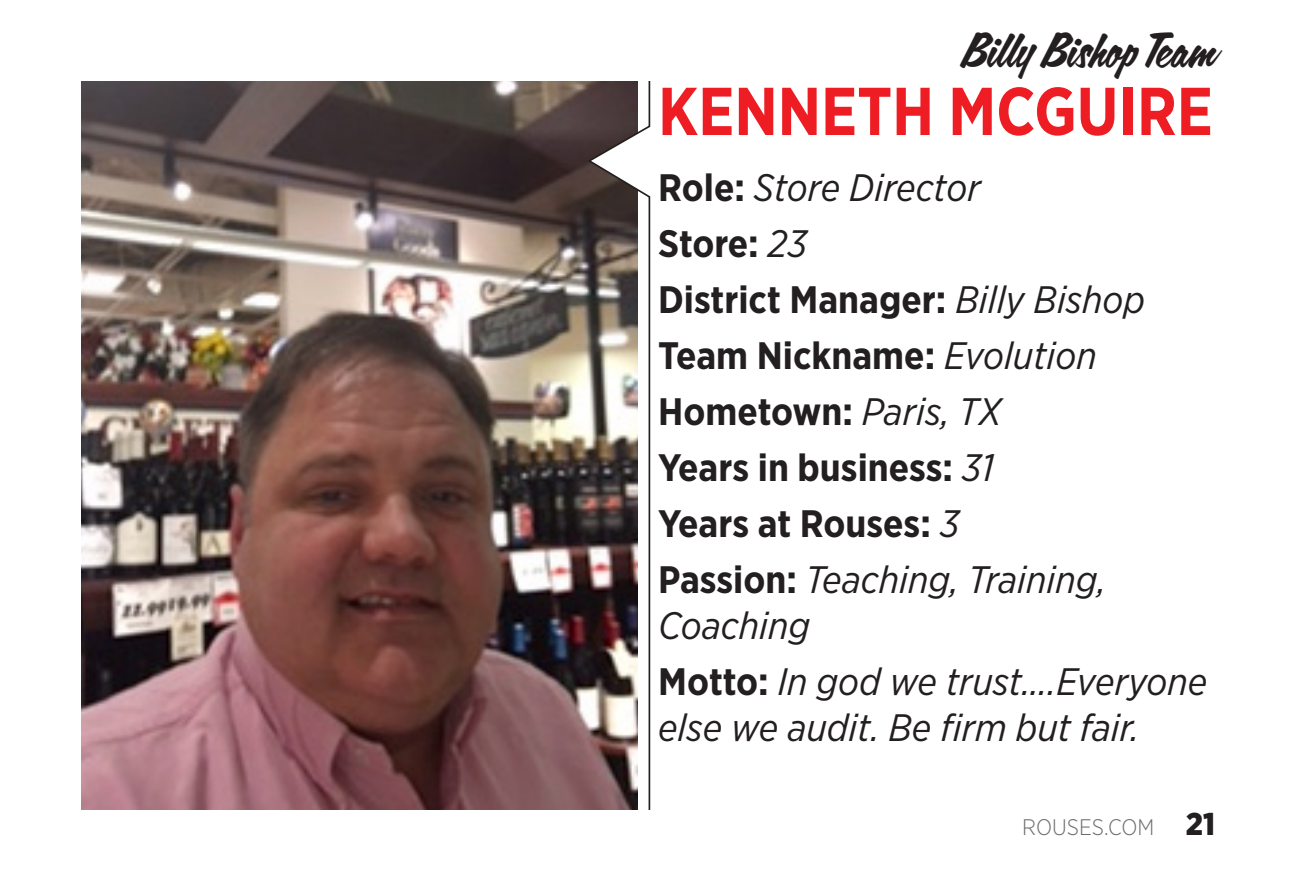
<style>
.page{position:relative;width:1296px;height:891px;background:#fff}
.page>*{position:absolute;margin:0;border:0;box-sizing:border-box;transform-origin:0 0}
.t1{font:700 67.5px "Gotham Narrow";color:#ee1d23;scale:.94 1}
.t2{font:45px "Calgary Script OT";color:#231f20}
.t3{font:700 38.25px "Gotham Narrow";color:#231f20}
.t4{font:italic 38.25px/45.9px "Gotham Narrow";color:#231f20}
.t5{font:300 22.5px "Gotham Narrow";color:#6c6d70}
.s1{font-weight:700;font-style:normal}
.s2{font-weight:400;font-style:italic}
.s3{font-weight:900;font-size:31.5px;color:#231f20}
</style>
<div class="page">
<img style="left:81px;top:81px;width:505px;height:729px">
<img style="left:586px;top:81px;width:65px;height:729px">
<p class="t2" style="left:961px;top:21px;width:255px">Billy Bishop Team</p>
<p class="t1" style="left:658px;top:68px;width:592px">KENNETH MCGUIRE</p>
<p class="t4" style="left:658px;top:164px;width:324px"><span class="s1">Role:</span> Store Director</p>
<p class="t3" style="left:658px;top:219px;width:150px">Store: <span class="s2">23</span></p>
<p class="t3" style="left:658px;top:275px;width:489px">District Manager: <span class="s2">Billy Bishop</span></p>
<p class="t3" style="left:658px;top:331px;width:440px">Team Nickname: <span class="s2">Evolution</span></p>
<p class="t3" style="left:658px;top:387px;width:345px">Hometown: <span class="s2">Paris, TX</span></p>
<p class="t3" style="left:658px;top:443px;width:337px">Years in business: <span class="s2">31</span></p>
<p class="t3" style="left:658px;top:499px;width:303px">Years at Rouses: <span class="s2">3</span></p>
<p class="t4" style="left:658px;top:556px;width:450px"><span class="s1">Passion:</span> Teaching, Training,<br>Coaching</p>
<p class="t4" style="left:658px;top:658px;width:551px"><span class="s1">Motto:</span> In god we trust….Everyone else we audit. Be firm but fair.</p>
<p class="t5" style="left:1022px;top:814px;width:194px">ROUSES.COM <span class="s3">21</span></p>
</div>
